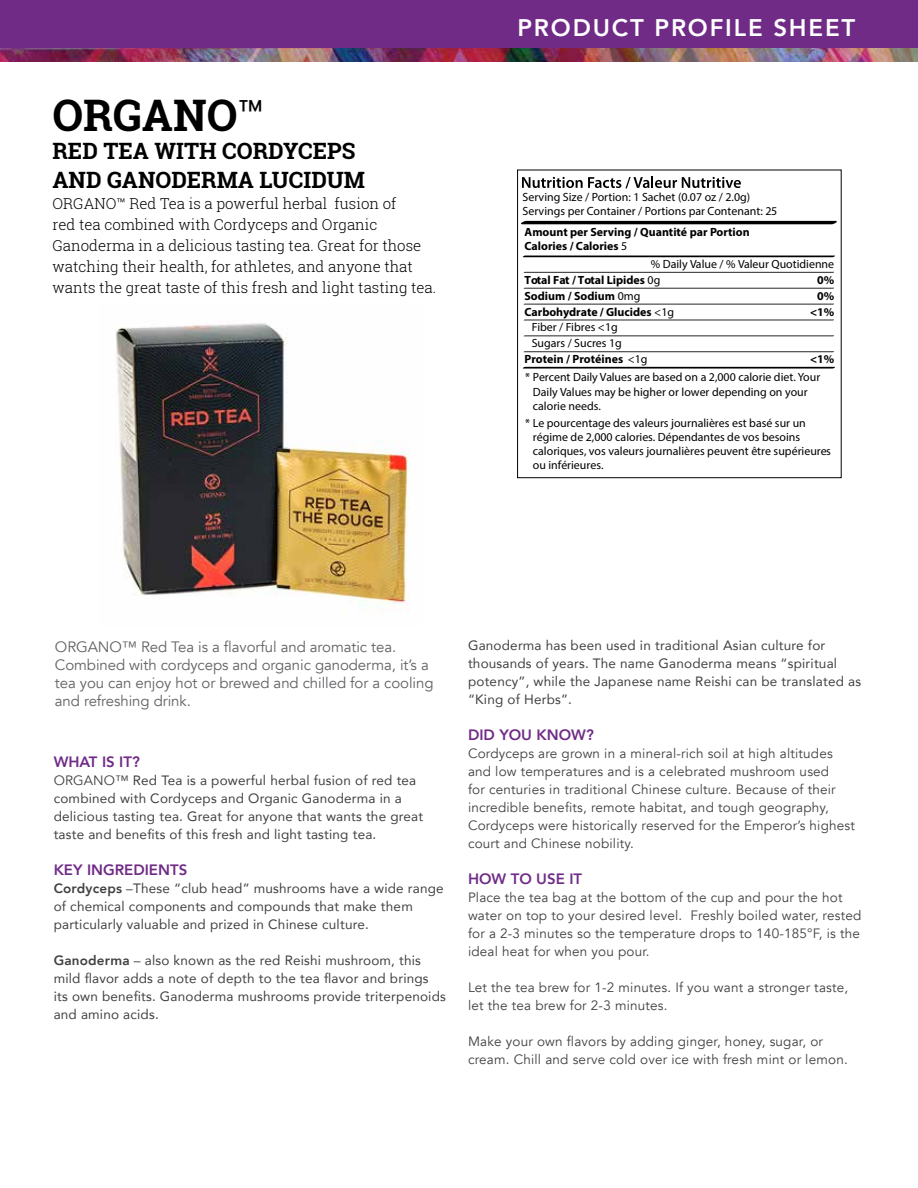
<style>
.page{position:relative;width:918px;height:1188px;background:#fff}
.page>*{position:absolute;margin:0;border:0;box-sizing:border-box;transform-origin:0 0}
.t1{font:700 43.5px "Roboto Slab";color:#000}
.t2{font:800 24px "Avenir";letter-spacing:.075em;color:#fff}
.t3{font:700 22.5px/28.8px "Roboto Slab";color:#000}
.t4{font:300 15px/21px "Roboto Slab";color:#000}
.t5{font:15px/18px "Avenir";letter-spacing:-.005em;color:#616264}
.t6{font:800 15px "Avenir";color:#702b87}
.t7{font:13.5px/18px "Avenir";letter-spacing:.015em;color:#414042}
.t8{font:13.5px/18px "Avenir";letter-spacing:.015em;color:#414042}
.t9{font:11.85px/14.2px "Myriad Pro";color:#000}
.t10{font:700 11.85px/14.2px "Myriad Pro";color:#000}
.s1{font-weight:400}
.s2{font-style:inherit}
.s3{font-weight:800}
</style>
<div class="page">
<div style="left:0;top:0;width:918px;height:58px;background:#702b87"></div>
<img style="left:0;top:48px;width:918px;height:14px">
<img style="left:115px;top:323px;width:294px;height:289px">
<div style="left:517px;top:169px;width:325px;height:309px;background:#fff;border:1px solid #000101"></div>
<svg style="left:518px;top:221px;width:319px;height:3px"></svg>
<svg style="left:522px;top:256px;width:313px;height:1px"></svg>
<svg style="left:523px;top:288px;width:311px;height:1px"></svg>
<svg style="left:523px;top:272px;width:311px;height:1px"></svg>
<svg style="left:523px;top:304px;width:311px;height:1px"></svg>
<svg style="left:523px;top:320px;width:311px;height:1px"></svg>
<svg style="left:523px;top:351px;width:311px;height:1px"></svg>
<svg style="left:524px;top:335px;width:310px;height:1px"></svg>
<svg style="left:522px;top:367px;width:313px;height:2px"></svg>
<svg style="left:522px;top:177px;width:219px;height:11px"></svg>
<h1 class="t1" style="left:52px;top:85px;width:213px">ORGANO<span class="s1">™</span></h1>
<h3 class="t3" style="left:52px;top:136px;width:314px">RED TEA WITH CORDYCEPS<br>AND GANODERMA LUCIDUM</h3>
<p class="t4" style="left:52px;top:192px;width:385px">ORGANO™ Red Tea is a powerful herbal fusion of<br>red tea combined with Cordyceps and Organic Ganoderma in a delicious tasting tea. Great for those watching their health, for athletes, and anyone that wants the great taste of this fresh and light tasting tea.</p>
<h2 class="t2" style="left:518px;top:9px;width:339px">PRODUCT PROFILE SHEET</h2>
<p class="t9" style="left:523px;top:190px;width:256px">Serving Size / Portion: 1 Sachet (0.07 oz / 2.0g)<br>Servings per Container / Portions par Contenant: 25</p>
<p class="t10" style="left:525px;top:225px;width:227px">Amount per Serving / Quantité par Portion<br>Calories / Calories <span class="s1">5</span></p>
<p class="t10" style="left:525px;top:272px;width:137px">Total Fat / Total Lipides <span class="s1">0g</span></p>
<p class="t10" style="left:817px;top:272px;width:19px">0%</p>
<p class="t10" style="left:525px;top:288px;width:117px">Sodium / Sodium <span class="s1">0mg</span></p>
<p class="t10" style="left:817px;top:288px;width:19px">0%</p>
<p class="t10" style="left:525px;top:304px;width:151px">Carbohydrate / Glucides <span class="s1">&lt;1g</span></p>
<p class="t10" style="left:810px;top:304px;width:26px">&lt;1%</p>
<p class="t9" style="left:532px;top:320px;width:87px">Fiber / Fibres &lt;1g</p>
<p class="t9" style="left:532px;top:336px;width:92px">Sugars / Sucres 1g</p>
<p class="t10" style="left:525px;top:352px;width:125px">Protein / Protéines <span class="s1">&lt;1g</span></p>
<p class="t10" style="left:810px;top:352px;width:26px">&lt;1%</p>
<p class="t9" style="left:651px;top:257px;width:185px">% Daily Value / % Valeur Quotidienne</p>
<p class="t9" style="left:533px;top:370px;width:289px;text-indent:-8px">* Percent Daily Values are based on a 2,000 calorie diet. Your<br>Daily Values may be higher or lower depending on your calorie needs.</p>
<p class="t9" style="left:533px;top:415px;width:299px;text-indent:-8px">* Le pourcentage des valeurs journalières est basé sur un régime de 2,000 calories. Dépendantes de vos besoins caloriques, vos valeurs journalières peuvent être supérieures ou inférieures.</p>
<p class="t5" style="left:55px;top:638px;width:380px">ORGANO™ Red Tea is a flavorful and aromatic tea.<br>Combined with cordyceps and organic ganoderma, it’s a tea you can enjoy hot or brewed and chilled for a cooling and refreshing drink.</p>
<p class="t6" style="left:54px;top:750px;width:88px">WHAT IS IT?</p>
<p class="t7" style="left:54px;top:771px;width:371px"><span class="s2">ORGANO™</span> Red Tea is a powerful herbal fusion of red tea combined with Cordyceps and Organic Ganoderma in a delicious tasting tea. Great for anyone that wants the great taste and benefits of this fresh and light tasting tea.</p>
<p class="t6" style="left:54px;top:858px;width:135px">KEY INGREDIENTS</p>
<p class="t7" style="left:54px;top:879px;width:392px"><span class="s3">Cordyceps</span> –These “club head” mushrooms have a wide range of chemical components and compounds that make them particularly valuable and prized in Chinese culture.</p>
<p class="t7" style="left:54px;top:951px;width:394px"><span class="s3">Ganoderma</span> – also known as the red Reishi mushroom, this mild flavor adds a note of depth to the tea flavor and brings its own benefits. Ganoderma mushrooms provide triterpenoids and amino acids.</p>
<p class="t7" style="left:468px;top:636px;width:395px">Ganoderma has been used in traditional Asian culture for thousands of years. The name Ganoderma means “spiritual potency”, while the Japanese name Reishi can be translated as “King of Herbs”.</p>
<p class="t6" style="left:468px;top:723px;width:127px">DID YOU KNOW?</p>
<p class="t8" style="left:468px;top:745px;width:389px">Cordyceps are grown in a mineral-rich soil at high altitudes and low temperatures and is a celebrated mushroom used<br>for centuries in traditional Chinese culture. Because of their incredible benefits, remote habitat, and tough geography, Cordyceps were historically reserved for the Emperor’s highest court and Chinese nobility.</p>
<p class="t6" style="left:468px;top:867px;width:116px">HOW TO USE IT</p>
<p class="t8" style="left:468px;top:889px;width:395px">Place the tea bag at the bottom of the cup and pour the hot water on top to your desired level. Freshly boiled water, rested for a 2-3 minutes so the temperature drops to 140-185°F, is the ideal heat for when you pour.</p>
<p class="t8" style="left:468px;top:979px;width:382px">Let the tea brew for 1-2 minutes. If you want a stronger taste, let the tea brew for 2-3 minutes.</p>
<p class="t8" style="left:468px;top:1033px;width:381px">Make your own flavors by adding ginger, honey, sugar, or cream. Chill and serve cold over ice with fresh mint or lemon.</p>
</div>
